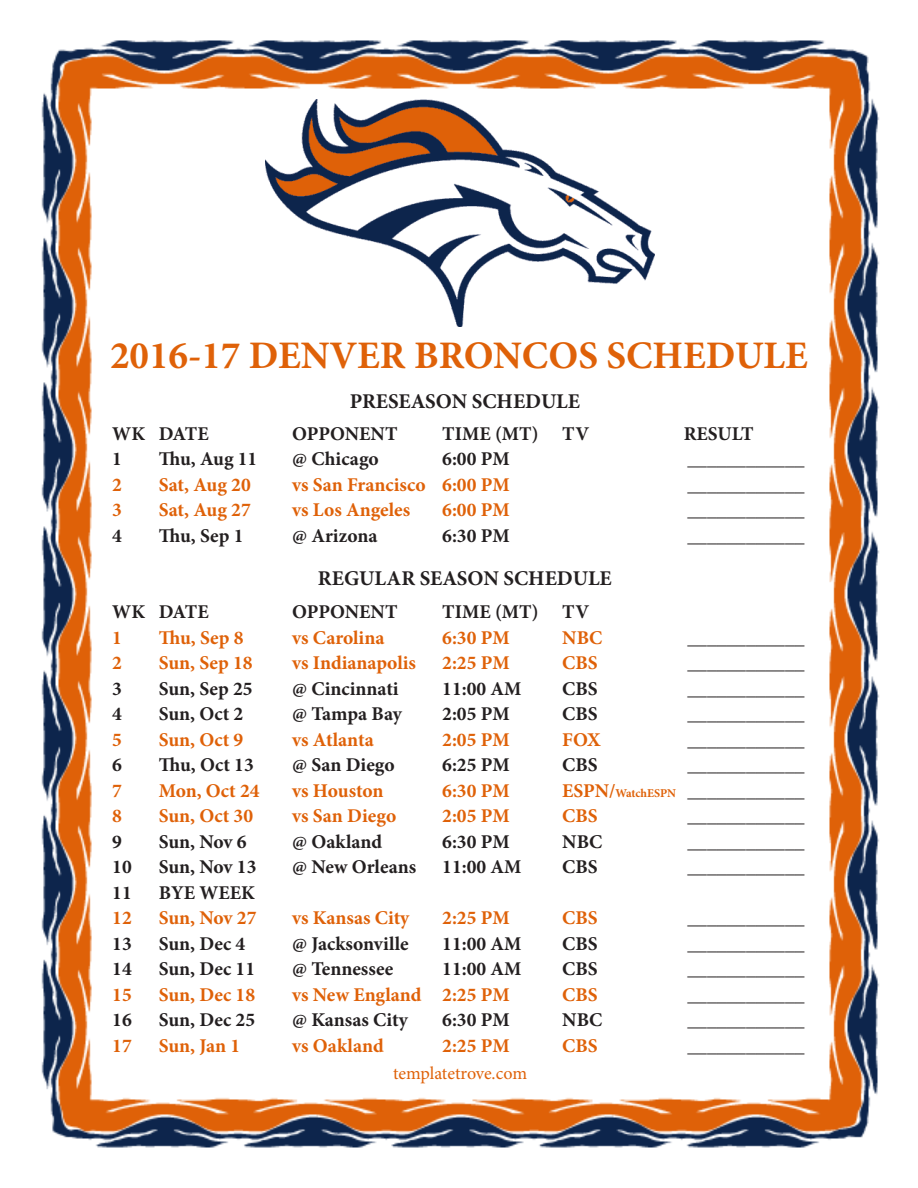
<style>
.page{position:relative;width:918px;height:1188px;background:#fff}
.page>*{position:absolute;margin:0;border:0;box-sizing:border-box;transform-origin:0 0}
.t1{font:700 39px "Minion Pro";color:#df6108}
.t2{font:700 21px "Minion Pro";color:#231f20}
.t3{font:700 19.5px "Minion Pro";color:#231f20}
.t4{font:700 19.5px "Minion Pro";color:#df6108}
.t5{font:18px "Minion Pro";letter-spacing:-.005em;color:#df6108}
.s1{color:#df6108}
.s2{font-size:12px;color:#df6108}
</style>
<div class="page">
<img style="left:41px;top:40px;width:839px;height:1108px">
<img style="left:265px;top:100px;width:389px;height:226px">
<p class="t1" style="left:110px;top:328px;width:699px">2016-17 DENVER BRONCOS SCHEDULE</p>
<p class="t2" style="left:350px;top:387px;width:232px">PRESEASON SCHEDULE</p>
<p class="t3" style="left:112px;top:420px;width:98px">WK DATE</p>
<p class="t3" style="left:292px;top:420px;width:107px">OPPONENT</p>
<p class="t3" style="left:442px;top:420px;width:148px">TIME (MT) TV</p>
<p class="t3" style="left:684px;top:420px;width:71px">RESULT</p>
<p class="t3" style="left:112px;top:445px;width:11px">1</p>
<p class="t3" style="left:159px;top:445px;width:100px">Thu, Aug 11</p>
<p class="t3" style="left:292px;top:445px;width:88px">@ Chicago</p>
<p class="t3" style="left:442px;top:445px;width:69px">6:00 PM</p>
<p class="t3" style="left:688px;top:445px;width:118px">____________</p>
<p class="t4" style="left:112px;top:471px;width:11px">2</p>
<p class="t4" style="left:159px;top:471px;width:94px">Sat, Aug 20</p>
<p class="t4" style="left:292px;top:471px;width:219px">vs San Francisco 6:00 PM</p>
<p class="t3" style="left:688px;top:471px;width:118px">____________</p>
<p class="t4" style="left:112px;top:496px;width:11px">3</p>
<p class="t4" style="left:159px;top:496px;width:94px">Sat, Aug 27</p>
<p class="t4" style="left:292px;top:496px;width:119px">vs Los Angeles</p>
<p class="t4" style="left:442px;top:496px;width:69px">6:00 PM</p>
<p class="t3" style="left:688px;top:496px;width:118px">____________</p>
<p class="t3" style="left:112px;top:522px;width:11px">4</p>
<p class="t3" style="left:159px;top:522px;width:86px">Thu, Sep 1</p>
<p class="t3" style="left:292px;top:522px;width:87px">@ Arizona</p>
<p class="t3" style="left:442px;top:522px;width:69px">6:30 PM</p>
<p class="t3" style="left:688px;top:522px;width:118px">____________</p>
<p class="t2" style="left:318px;top:564px;width:295px">REGULAR SEASON SCHEDULE</p>
<p class="t3" style="left:112px;top:598px;width:98px">WK DATE</p>
<p class="t3" style="left:292px;top:598px;width:107px">OPPONENT</p>
<p class="t3" style="left:442px;top:598px;width:148px">TIME (MT) TV</p>
<p class="t4" style="left:112px;top:624px;width:11px">1</p>
<p class="t4" style="left:159px;top:624px;width:86px">Thu, Sep 8</p>
<p class="t4" style="left:292px;top:624px;width:94px">vs Carolina</p>
<p class="t4" style="left:442px;top:624px;width:69px">6:30 PM</p>
<p class="t4" style="left:562px;top:624px;width:42px">NBC</p>
<p class="t3" style="left:688px;top:624px;width:118px">____________</p>
<p class="t4" style="left:112px;top:649px;width:11px">2</p>
<p class="t4" style="left:159px;top:649px;width:95px">Sun, Sep 18</p>
<p class="t4" style="left:292px;top:649px;width:125px">vs Indianapolis</p>
<p class="t4" style="left:442px;top:649px;width:69px">2:25 PM</p>
<p class="t4" style="left:562px;top:649px;width:37px">CBS</p>
<p class="t3" style="left:688px;top:649px;width:118px">____________</p>
<p class="t3" style="left:112px;top:675px;width:11px">3</p>
<p class="t3" style="left:159px;top:675px;width:95px">Sun, Sep 25</p>
<p class="t3" style="left:292px;top:675px;width:108px">@ Cincinnati</p>
<p class="t3" style="left:442px;top:675px;width:81px">11:00 AM</p>
<p class="t3" style="left:562px;top:675px;width:37px">CBS</p>
<p class="t3" style="left:688px;top:675px;width:118px">____________</p>
<p class="t3" style="left:112px;top:700px;width:11px">4</p>
<p class="t3" style="left:159px;top:700px;width:86px">Sun, Oct 2</p>
<p class="t3" style="left:292px;top:700px;width:111px">@ Tampa Bay</p>
<p class="t3" style="left:442px;top:700px;width:69px">2:05 PM</p>
<p class="t3" style="left:562px;top:700px;width:37px">CBS</p>
<p class="t3" style="left:688px;top:700px;width:118px">____________</p>
<p class="t4" style="left:112px;top:726px;width:11px">5</p>
<p class="t4" style="left:159px;top:726px;width:86px">Sun, Oct 9</p>
<p class="t4" style="left:292px;top:726px;width:83px">vs Atlanta</p>
<p class="t4" style="left:442px;top:726px;width:69px">2:05 PM</p>
<p class="t4" style="left:562px;top:726px;width:40px">FOX</p>
<p class="t3" style="left:688px;top:726px;width:118px">____________</p>
<p class="t3" style="left:112px;top:751px;width:11px">6</p>
<p class="t3" style="left:159px;top:751px;width:97px">Thu, Oct 13</p>
<p class="t3" style="left:292px;top:751px;width:104px">@ San Diego</p>
<p class="t3" style="left:442px;top:751px;width:69px">6:25 PM</p>
<p class="t3" style="left:562px;top:751px;width:37px">CBS</p>
<p class="t3" style="left:688px;top:751px;width:118px">____________</p>
<p class="t4" style="left:112px;top:777px;width:11px">7</p>
<p class="t4" style="left:159px;top:777px;width:102px">Mon, Oct 24</p>
<p class="t4" style="left:292px;top:777px;width:93px">vs Houston</p>
<p class="t4" style="left:442px;top:777px;width:69px">6:30 PM</p>
<p class="t3" style="left:562px;top:777px;width:244px"><span class="s1">ESPN/</span><span class="s2">WatchESPN</span> ____________</p>
<p class="t4" style="left:112px;top:802px;width:11px">8</p>
<p class="t4" style="left:159px;top:802px;width:96px">Sun, Oct 30</p>
<p class="t4" style="left:292px;top:802px;width:106px">vs San Diego</p>
<p class="t4" style="left:442px;top:802px;width:69px">2:05 PM</p>
<p class="t4" style="left:562px;top:802px;width:37px">CBS</p>
<p class="t3" style="left:688px;top:802px;width:118px">____________</p>
<p class="t3" style="left:112px;top:828px;width:11px">9</p>
<p class="t3" style="left:159px;top:828px;width:89px">Sun, Nov 6</p>
<p class="t3" style="left:292px;top:828px;width:91px">@ Oakland</p>
<p class="t3" style="left:442px;top:828px;width:69px">6:30 PM</p>
<p class="t3" style="left:562px;top:828px;width:42px">NBC</p>
<p class="t3" style="left:688px;top:828px;width:118px">____________</p>
<p class="t3" style="left:112px;top:853px;width:21px">10</p>
<p class="t3" style="left:159px;top:853px;width:99px">Sun, Nov 13</p>
<p class="t3" style="left:292px;top:853px;width:126px">@ New Orleans</p>
<p class="t3" style="left:442px;top:853px;width:81px">11:00 AM</p>
<p class="t3" style="left:562px;top:853px;width:37px">CBS</p>
<p class="t3" style="left:688px;top:853px;width:118px">____________</p>
<p class="t3" style="left:112px;top:879px;width:21px">11</p>
<p class="t3" style="left:159px;top:879px;width:98px">BYE WEEK</p>
<p class="t4" style="left:112px;top:904px;width:21px">12</p>
<p class="t4" style="left:159px;top:904px;width:99px">Sun, Nov 27</p>
<p class="t4" style="left:292px;top:904px;width:119px">vs Kansas City</p>
<p class="t4" style="left:442px;top:904px;width:69px">2:25 PM</p>
<p class="t4" style="left:562px;top:904px;width:37px">CBS</p>
<p class="t3" style="left:688px;top:904px;width:118px">____________</p>
<p class="t3" style="left:112px;top:930px;width:21px">13</p>
<p class="t3" style="left:159px;top:930px;width:88px">Sun, Dec 4</p>
<p class="t3" style="left:292px;top:930px;width:118px">@ Jacksonville</p>
<p class="t3" style="left:442px;top:930px;width:81px">11:00 AM</p>
<p class="t3" style="left:562px;top:930px;width:37px">CBS</p>
<p class="t3" style="left:688px;top:930px;width:118px">____________</p>
<p class="t3" style="left:112px;top:955px;width:21px">14</p>
<p class="t3" style="left:159px;top:955px;width:98px">Sun, Dec 11</p>
<p class="t3" style="left:292px;top:955px;width:103px">@ Tennessee</p>
<p class="t3" style="left:442px;top:955px;width:81px">11:00 AM</p>
<p class="t3" style="left:562px;top:955px;width:37px">CBS</p>
<p class="t3" style="left:688px;top:955px;width:118px">____________</p>
<p class="t4" style="left:112px;top:981px;width:21px">15</p>
<p class="t4" style="left:159px;top:981px;width:98px">Sun, Dec 18</p>
<p class="t4" style="left:292px;top:981px;width:219px">vs New England 2:25 PM</p>
<p class="t4" style="left:562px;top:981px;width:37px">CBS</p>
<p class="t3" style="left:688px;top:981px;width:118px">____________</p>
<p class="t3" style="left:112px;top:1006px;width:21px">16</p>
<p class="t3" style="left:159px;top:1006px;width:98px">Sun, Dec 25</p>
<p class="t3" style="left:292px;top:1006px;width:117px">@ Kansas City</p>
<p class="t3" style="left:442px;top:1006px;width:69px">6:30 PM</p>
<p class="t3" style="left:562px;top:1006px;width:42px">NBC</p>
<p class="t3" style="left:688px;top:1006px;width:118px">____________</p>
<p class="t4" style="left:112px;top:1032px;width:21px">17</p>
<p class="t4" style="left:159px;top:1032px;width:83px">Sun, Jan 1</p>
<p class="t4" style="left:292px;top:1032px;width:93px">vs Oakland</p>
<p class="t4" style="left:442px;top:1032px;width:69px">2:25 PM</p>
<p class="t4" style="left:562px;top:1032px;width:37px">CBS</p>
<p class="t3" style="left:688px;top:1032px;width:118px">____________</p>
<p class="t5" style="left:393px;top:1061px;width:136px">templatetrove.com</p>
</div>
